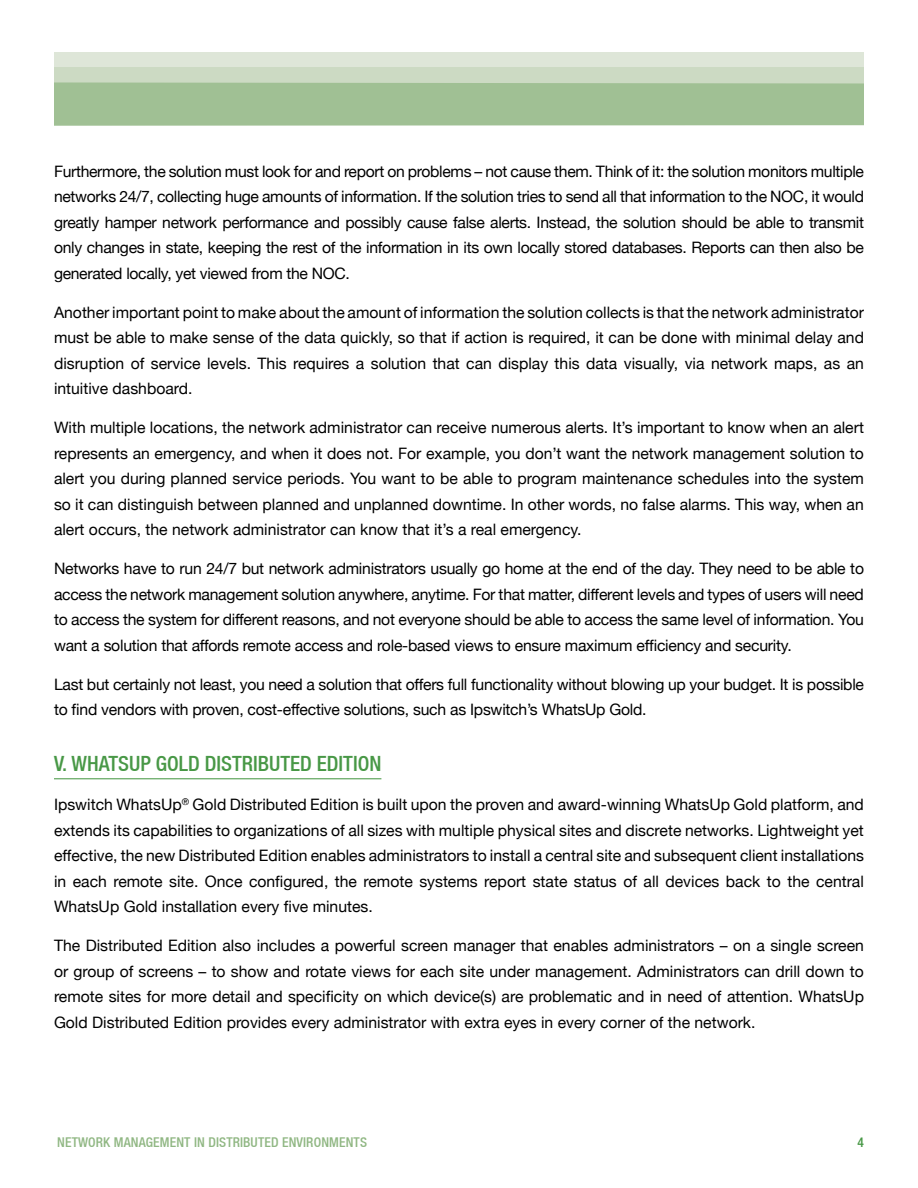
<style>
.page{position:relative;width:918px;height:1188px;background:#fff}
.page>*{position:absolute;margin:0;border:0;box-sizing:border-box;transform-origin:0 0}
.t1{font:500 condensed 21px "Helvetica Neue LT";color:#489846}
.t2{font:15.75px/25.5px "Helvetica Neue";letter-spacing:-.015em;color:#000;text-align:justify}
.t3{font:500 condensed 13.5px "Helvetica Neue LT";letter-spacing:.01em;color:#90b783}
</style>
<div class="page">
<div style="left:54px;top:52px;width:810px;height:42px;background:#dee6d8"></div>
<div style="left:54px;top:67px;width:810px;height:42px;background:#ccdac3"></div>
<div style="left:54px;top:82px;width:810px;height:44px;background:#a0c094"></div>
<hr style="left:54px;top:778px;width:327px;height:1px;background:#489846">
<p class="t2" style="left:54px;top:158px;width:812px">Furthermore, the solution must look for and report on problems – not cause them. Think of it: the solution monitors multiple networks 24/7, collecting huge amounts of information. If the solution tries to send all that information to the NOC, it would greatly hamper network performance and possibly cause false alerts. Instead, the solution should be able to transmit only changes in state, keeping the rest of the information in its own locally stored databases. Reports can then also be generated locally, yet viewed from the NOC.</p>
<p class="t2" style="left:54px;top:299px;width:812px">Another important point to make about the amount of information the solution collects is that the network administrator must be able to make sense of the data quickly, so that if action is required, it can be done with minimal delay and disruption of service levels. This requires a solution that can display this data visually, via network maps, as an intuitive dashboard.</p>
<p class="t2" style="left:54px;top:415px;width:812px">With multiple locations, the network administrator can receive numerous alerts. It’s important to know when an alert represents an emergency, and when it does not. For example, you don’t want the network management solution to alert you during planned service periods. You want to be able to program maintenance schedules into the system so it can distinguish between planned and unplanned downtime. In other words, no false alarms. This way, when an alert occurs, the network administrator can know that it’s a real emergency.</p>
<p class="t2" style="left:54px;top:556px;width:812px">Networks have to run 24/7 but network administrators usually go home at the end of the day. They need to be able to access the network management solution anywhere, anytime. For that matter, different levels and types of users will need to access the system for different reasons, and not everyone should be able to access the same level of information. You want a solution that affords remote access and role-based views to ensure maximum efficiency and security.</p>
<p class="t2" style="left:54px;top:671px;width:812px">Last but certainly not least, you need a solution that offers full functionality without blowing up your budget. It is possible to find vendors with proven, cost-effective solutions, such as Ipswitch’s WhatsUp Gold.</p>
<h1 class="t1" style="left:54px;top:751px;width:326px">V. WHATSUP GOLD DISTRIBUTED EDITION</h1>
<p class="t2" style="left:54px;top:792px;width:812px">Ipswitch WhatsUp<sup>®</sup> Gold Distributed Edition is built upon the proven and award-winning WhatsUp Gold platform, and extends its capabilities to organizations of all sizes with multiple physical sites and discrete networks. Lightweight yet effective, the new Distributed Edition enables administrators to install a central site and subsequent client installations in each remote site. Once configured, the remote systems report state status of all devices back to the central WhatsUp Gold installation every five minutes.</p>
<p class="t2" style="left:54px;top:933px;width:812px">The Distributed Edition also includes a powerful screen manager that enables administrators – on a single screen or group of screens – to show and rotate views for each site under management. Administrators can drill down to remote sites for more detail and specificity on which device(s) are problematic and in need of attention. WhatsUp Gold Distributed Edition provides every administrator with extra eyes in every corner of the network.</p>
<p class="t3" style="left:57px;top:1134px;width:311px">NETWORK MANAGEMENT IN DISTRIBUTED ENVIRONM ENTS</p>
</div>
